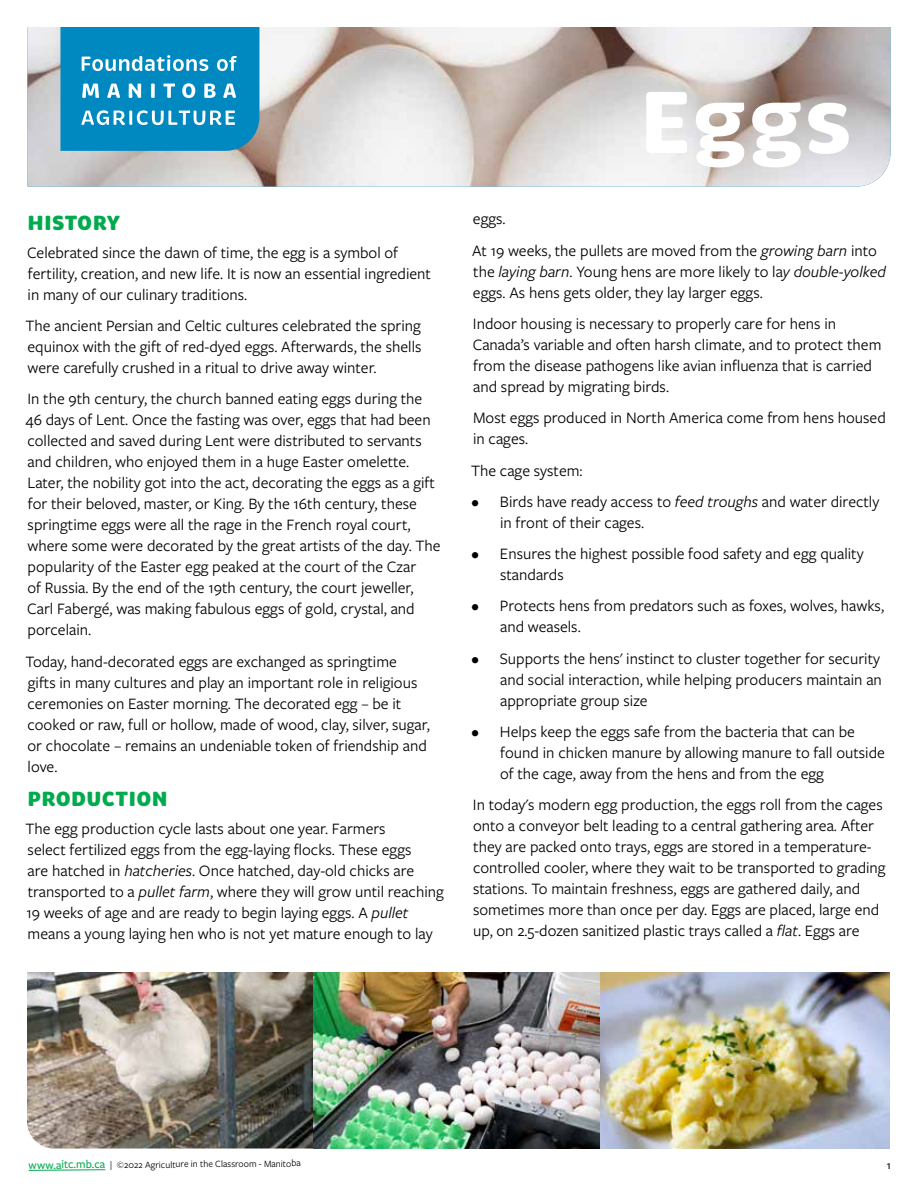
<style>
.page{position:relative;width:918px;height:1188px;background:#fff}
.page>*{position:absolute;margin:0;border:0;box-sizing:border-box;transform-origin:0 0}
.t1{font:700 90px "Brevia";color:#fff}
.t2{font:900 21px "Brevia";letter-spacing:.015em;color:#00ab4e}
.t3{font:16.5px/21px "Freight Sans Pro";color:#000}
.t4{font:500 12px "Freight Sans Pro";color:#000}
.t5{font:9.9px "Freight Sans Pro";letter-spacing:-.01em;color:#000}
.s1{font-style:italic}
.s2{font-weight:500;font-size:12px;color:#00ab4e}
</style>
<div class="page">
<img style="left:28px;top:27px;width:862px;height:159px">
<svg style="left:28px;top:1169px;width:78px;height:2px"></svg>
<svg style="left:60px;top:27px;width:199px;height:124px;background:#1c95c5"></svg>
<img style="left:27px;top:972px;width:863px;height:177px">
<p class="t2" style="left:27px;top:209px;width:94px">HISTORY</p>
<p class="t3" style="left:27px;top:241px;width:405px">Celebrated since the dawn of time, the egg is a symbol of fertility, creation, and new life. It is now an essential ingredient in many of our culinary traditions.</p>
<p class="t3" style="left:26px;top:314px;width:397px;text-align:justify">The ancient Persian and Celtic cultures celebrated the spring equinox with the gift of red-dyed eggs. Afterwards, the shells were carefully crushed in a ritual to drive away winter.</p>
<p class="t3" style="left:25px;top:388px;width:417px">In the 9th century, the church banned eating eggs during the 46 days of Lent. Once the fasting was over, eggs that had been collected and saved during Lent were distributed to servants and children, who enjoyed them in a huge Easter omelette.<br>Later, the nobility got into the act, decorating the eggs as a gift for their beloved, master, or King. By the 16th century, these springtime eggs were all the rage in the French royal court, where some were decorated by the great artists of the day. The popularity of the Easter egg peaked at the court of the Czar<br>of Russia. By the end of the 19th century, the court jeweller, Carl Fabergé, was making fabulous eggs of gold, crystal, and porcelain.</p>
<p class="t3" style="left:26px;top:650px;width:406px">Today, hand-decorated eggs are exchanged as springtime<br>gifts in many cultures and play an important role in religious ceremonies on Easter morning. The decorated egg – be it cooked or raw, full or hollow, made of wood, clay, silver, sugar, or chocolate – remains an undeniable token of friendship and love.</p>
<p class="t2" style="left:27px;top:786px;width:142px">PRODUCTION</p>
<p class="t3" style="left:26px;top:818px;width:420px">The egg production cycle lasts about one year. Farmers<br>select fertilized eggs from the egg-laying flocks. These eggs<br>are hatched in <span class="s1">hatcheries</span>. Once hatched, day-old chicks are transported to a <span class="s1">pullet farm</span>, where they will grow until reaching 19 weeks of age and are ready to begin laying eggs. A <span class="s1">pullet </span>means a young laying hen who is not yet mature enough to lay</p>
<h1 class="t1" style="left:639px;top:66px;width:216px">Eggs</h1>
<p class="t3" style="left:472px;top:203px;width:406px;line-height:31.2px">eggs.<br>At 19 weeks, the pullets are moved from the <span class="s1">growing barn</span> into</p>
<p class="t3" style="left:473px;top:260px;width:414px">the <span class="s1">laying barn</span>. Young hens are more likely to la<span class="s1">y double-yolked </span>eggs. As hens gets older, they lay larger eggs.</p>
<p class="t3" style="left:473px;top:312px;width:410px">Indoor housing is necessary to properly care for hens in Canada’s variable and often harsh climate, and to protect them from the disease pathogens like avian influenza that is carried and spread by migrating birds.</p>
<p class="t3" style="left:473px;top:407px;width:414px">Most eggs produced in North America come from hens housed in cages.</p>
<p class="t3" style="left:471px;top:459px;width:113px">The cage system:</p>
<p class="t3" style="left:500px;top:490px;width:381px;text-indent:-28px">• Birds have ready access to <span class="s1">feed troughs</span> and water directly in front of their cages.</p>
<p class="t3" style="left:500px;top:543px;width:365px;text-indent:-29px">• Ensures the highest possible food safety and egg quality standards</p>
<p class="t3" style="left:500px;top:595px;width:385px;text-indent:-29px">• Protects hens from predators such as foxes, wolves, hawks, and weasels.</p>
<p class="t3" style="left:500px;top:647px;width:383px;text-align:justify;text-indent:-29px">• Supports the hens' instinct to cluster together for security and social interaction, while helping producers maintain an appropriate group size</p>
<p class="t3" style="left:500px;top:720px;width:386px;text-indent:-28px">• Helps keep the eggs safe from the bacteria that can be found in chicken manure by allowing manure to fall outside of the cage, away from the hens and from the egg</p>
<p class="t3" style="left:473px;top:794px;width:414px">In today's modern egg production, the eggs roll from the cages onto a conveyor belt leading to a central gathering area. After they are packed onto trays, eggs are stored in a temperature&shy;controlled cooler, where they wait to be transported to grading stations. To maintain freshness, eggs are gathered daily, and sometimes more than once per day. Eggs are placed, large end up, on 2.5-dozen sanitized plastic trays called a <span class="s1">flat</span>. Eggs are</p>
<p class="t5" style="left:29px;top:1157px;width:274px"><span class="s2">www.aitc.mb.ca</span> | ©2022 Agriculture in the Classroom - Manitoba</p>
<p class="t4" style="left:887px;top:1157px;width:6px">1</p>
</div>
